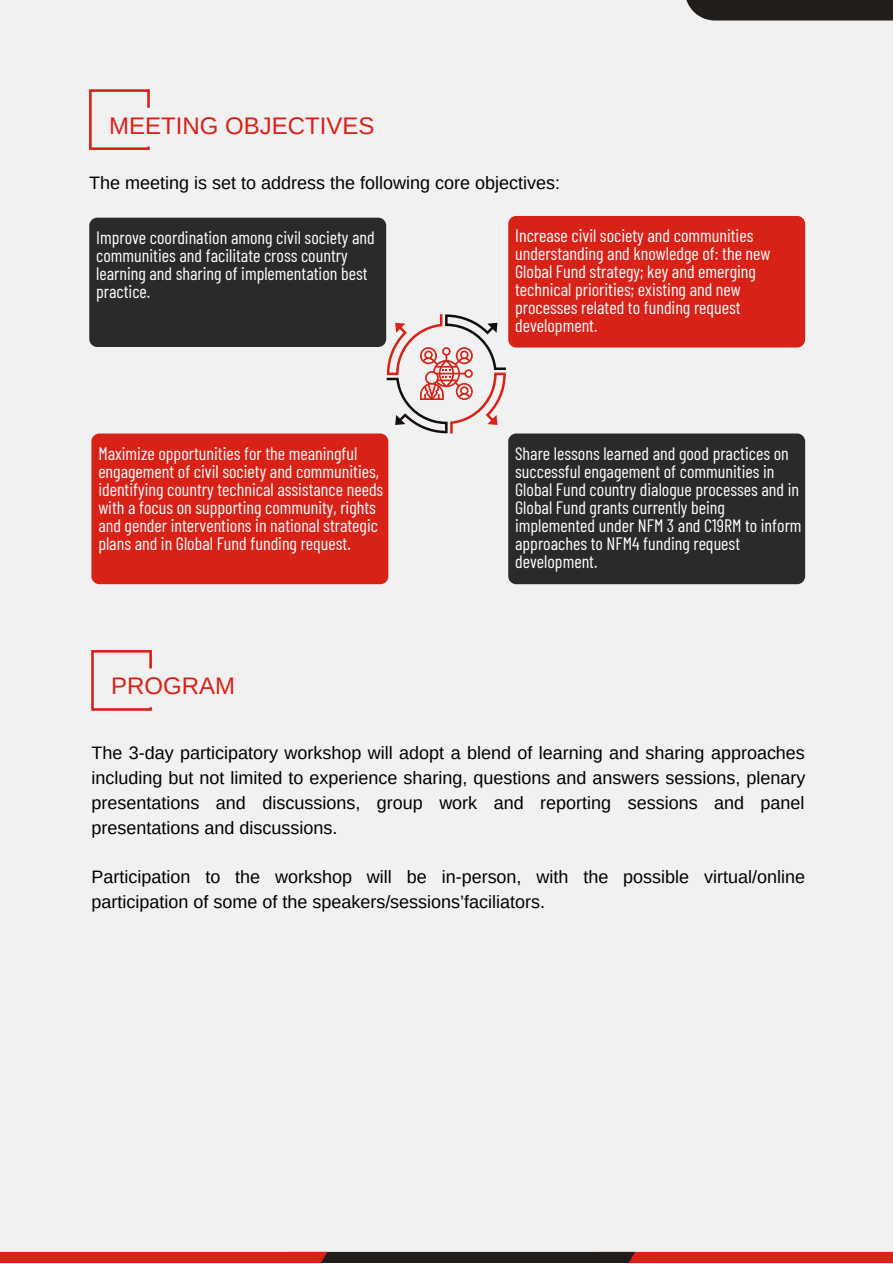
<style>
.page{position:relative;width:893px;height:1264px;background:#fff}
.page>*{position:absolute;margin:0;border:0;box-sizing:border-box;transform-origin:0 0}
.t1{font:24px "Arimo";color:#d82218}
.t2{font:18px/18px "Barlow Condensed";color:#fff}
.t3{font:18px/24.8px "Arimo";color:#000;text-align:justify}
</style>
<div class="page">
<div style="left:0;top:0;width:892px;height:1262px;background:#f1f1f1"></div>
<svg style="left:89px;top:89px;width:61px;height:61px"></svg>
<svg style="left:0;top:1251px;width:892px;height:11px;background:#a0312a"></svg>
<div style="left:686px;top:0;width:206px;height:20px;background:#211d1b"></div>
<svg style="left:386px;top:314px;width:120px;height:119px"></svg>
<div style="left:89px;top:218px;width:297px;height:129px;background:#2b2a2a;border-radius:8px"></div>
<div style="left:91px;top:433px;width:297px;height:151px;background:#d82218;border-radius:8px"></div>
<div style="left:508px;top:216px;width:297px;height:131px;background:#d82218;border-radius:8px"></div>
<div style="left:508px;top:433px;width:297px;height:151px;background:#2b2a2a;border-radius:8px"></div>
<svg style="left:91px;top:650px;width:61px;height:60px"></svg>
<h1 class="t1" style="left:109px;top:112px;width:267px">MEETING OBJECTIVES</h1>
<p class="t3" style="left:89px;top:170px;width:472px">The meeting is set to address the following core objectives:</p>
<p class="t2" style="left:96px;top:228px;width:280px">Improve coordination among civil society and communities and facilitate cross country learning and sharing of implementation best practice.</p>
<p class="t2" style="left:98px;top:444px;width:286px">Maximize opportunities for the meaningful engagement of civil society and communities, identifying country technical assistance needs with a focus on supporting community, rights and gender interventions in national strategic plans and in Global Fund funding request.</p>
<h1 class="t1" style="left:111px;top:672px;width:125px">PROGRAM</h1>
<p class="t2" style="left:515px;top:226px;width:257px">Increase civil society and communities understanding and knowledge of: the new Global Fund strategy; key and emerging technical priorities; existing and new processes related to funding request development.</p>
<p class="t2" style="left:515px;top:444px;width:288px">Share lessons learned and good practices on successful engagement of communities in Global Fund country dialogue processes and in Global Fund grants currently being implemented under NFM 3 and C19RM to inform approaches to NFM4 funding request development.</p>
<p class="t3" style="left:91px;top:740px;width:715px">The 3-day participatory workshop will adopt a blend of learning and sharing approaches including but not limited to experience sharing, questions and answers sessions, plenary presentations and discussions, group work and reporting sessions and panel presentations and discussions.</p>
<p class="t3" style="left:91px;top:864px;width:715px">Participation to the workshop will be in-person, with the possible virtual/online participation of some of the speakers/sessions’faciliators.</p>
</div>
